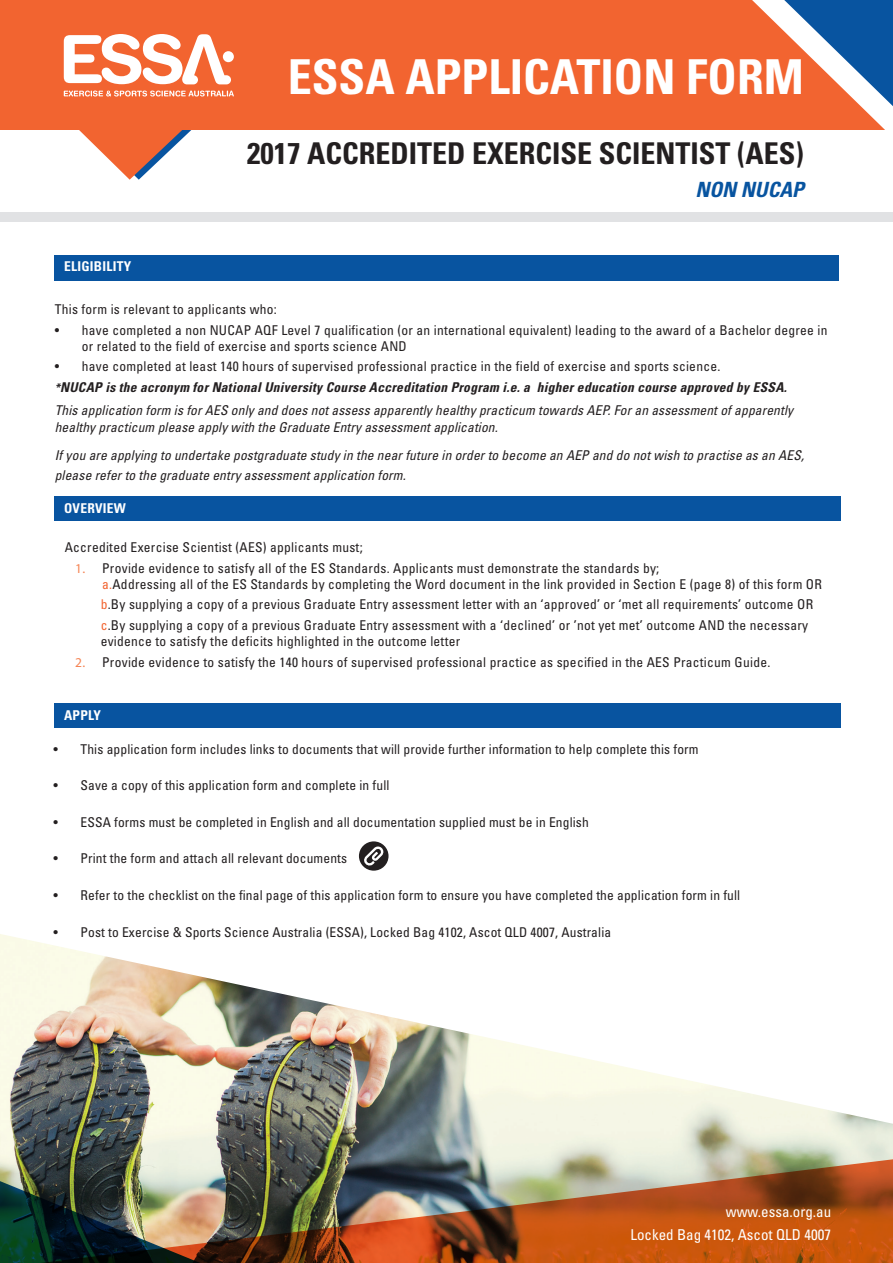
<style>
.page{position:relative;width:893px;height:1263px;background:#fff}
.page>*{position:absolute;margin:0;border:0;box-sizing:border-box;transform-origin:0 0}
.t1{font:700 condensed 48.15px "Univers LT Std";color:#fff}
.t2{font:700 condensed 30px "Univers LT Std";color:#231f20}
.t3{font:italic 700 condensed 21px "Univers LT Std";color:#0854a0}
.t4{font:condensed 15px/22.6px "Univers LT Std";color:#fff;text-align:right}
.t5{font:condensed 13.5px/16.2px "Univers LT Std";letter-spacing:.02em;color:#231f20}
.t6{font:italic condensed 13.5px/16.2px "Univers LT Std";letter-spacing:.01em;color:#231f20}
.t7{font:italic 700 condensed 13.5px/20.4px "Univers LT Std";letter-spacing:.02em;color:#231f20}
.t8{font:700 condensed 13.5px "Univers LT Std";letter-spacing:.02em;color:#fff}
.s1{font-weight:400;font-style:normal}
.s2{font-size:12px}
.s3{font-family:"Myriad Pro";font-stretch:normal;color:#f58353}
.s4{color:#f26430}
</style>
<div class="page">
<div style="left:0;top:0;width:893px;height:130px;background:#f26430"></div>
<svg style="left:79px;top:130px;width:113px;height:50px"></svg>
<svg style="left:752px;top:0;width:141px;height:130px"></svg>
<div style="left:54px;top:703px;width:787px;height:24px;background:#0854a0"></div>
<div style="left:54px;top:497px;width:787px;height:24px;background:#0854a0"></div>
<div style="left:0;top:213px;width:893px;height:9px;background:#e1e2e4"></div>
<img style="left:0;top:934px;width:893px;height:219px">
<svg style="left:0;top:1153px;width:40px;height:110px;background:#305942"></svg>
<img style="left:40px;top:1153px;width:853px;height:110px">
<svg style="left:359px;top:841px;width:30px;height:30px"></svg>
<svg style="left:64px;top:91px;width:170px;height:5px"></svg>
<div style="left:223px;top:51px;width:11px;height:11px;background:#fff;border-radius:50%"></div>
<svg style="left:64px;top:34px;width:167px;height:50px"></svg>
<div style="left:54px;top:255px;width:785px;height:25px;background:#0854a0"></div>
<h1 class="t1" style="left:288px;top:47px;width:518px">ESSA APPLICATION FORM</h1>
<p class="t8" style="left:64px;top:258px;width:69px">ELIGIBILITY</p>
<h2 class="t2" style="left:247px;top:135px;width:558px">2017 ACCREDITED EXERCISE SCIENTIST (AES)</h2>
<h3 class="t3" style="left:695px;top:177px;width:110px">NON NUCAP</h3>
<p class="t5" style="left:55px;top:301px;width:223px">This form is relevant to applicants who:</p>
<p class="t5" style="left:82px;top:321px;width:747px;text-indent:-27px">• have completed a non NUCAP AQF Level 7 qualification (or an international equivalent) leading to the award of a Bachelor degree in or related to the field of exercise and sports science AND</p>
<p class="t7" style="left:55px;top:356px;width:734px"><span class="s1">• have completed at least 140 hours of supervised professional practice in the field of exercise and sports science.<br></span><span class="s2">*</span>NUCAP is the acronym for National University Course Accreditation Program i.e. a higher education course approved by ESSA.</p>
<p class="t6" style="left:55px;top:402px;width:740px">This application form is for AES only and does not assess apparently healthy practicum towards AEP. For an assessment of apparently healthy practicum please apply with the Graduate Entry assessment application.</p>
<p class="t6" style="left:55px;top:444px;width:751px;line-height:20.4px">If you are applying to undertake postgraduate study in the near future in order to become an AEP and do not wish to practise as an AES, please refer to the graduate entry assessment application form.</p>
<p class="t8" style="left:64px;top:500px;width:63px">OVERVIEW</p>
<p class="t5" style="left:65px;top:539px;width:299px">Accredited Exercise Scientist (AES) applicants must;</p>
<p class="t5" style="left:102px;top:560px;width:721px;text-indent:-27px"><span class="s3">1.</span> Provide evidence to satisfy all of the ES Standards. Applicants must demonstrate the standards by;<br><span class="s4">a.</span>Addressing all of the ES Standards by completing the Word document in the link provided in Section E (page 8) of this form OR</p>
<p class="t5" style="left:101px;top:594px;width:714px;line-height:20.4px"><span class="s4">b</span>.By supplying a copy of a previous Graduate Entry assessment letter with an ‘approved’ or ‘met all requirements’ outcome OR <span class="s4">c</span>.By supplying a copy of a previous Graduate Entry assessment with a ‘declined’ or ’not yet met’ outcome AND the necessary</p>
<p class="t5" style="left:101px;top:633px;width:361px">evidence to satisfy the deficits highlighted in the outcome letter</p>
<p class="t5" style="left:75px;top:653px;width:697px"><span class="s3">2.</span> Provide evidence to satisfy the 140 hours of supervised professional practice as specified in the AES Practicum Guide.</p>
<p class="t8" style="left:64px;top:707px;width:38px">APPLY</p>
<p class="t5" style="left:54px;top:740px;width:647px">• This application form includes links to documents that will provide further information to help complete this form</p>
<p class="t5" style="left:54px;top:777px;width:338px">• Save a copy of this application form and complete in full</p>
<p class="t5" style="left:54px;top:814px;width:537px">• ESSA forms must be completed in English and all documentation supplied must be in English</p>
<p class="t5" style="left:54px;top:850px;width:295px">• Print the form and attach all relevant documents</p>
<p class="t5" style="left:54px;top:887px;width:688px">• Refer to the checklist on the final page of this application form to ensure you have completed the application form in full</p>
<p class="t5" style="left:54px;top:924px;width:559px">• Post to Exercise &amp; Sports Science Australia (ESSA), Locked Bag 4102, Ascot QLD 4007, Australia</p>
<p class="t4" style="left:630px;top:1200px;width:202px">www.essa.org.au<br>Locked Bag 4102, Ascot QLD 4007</p>
</div>
